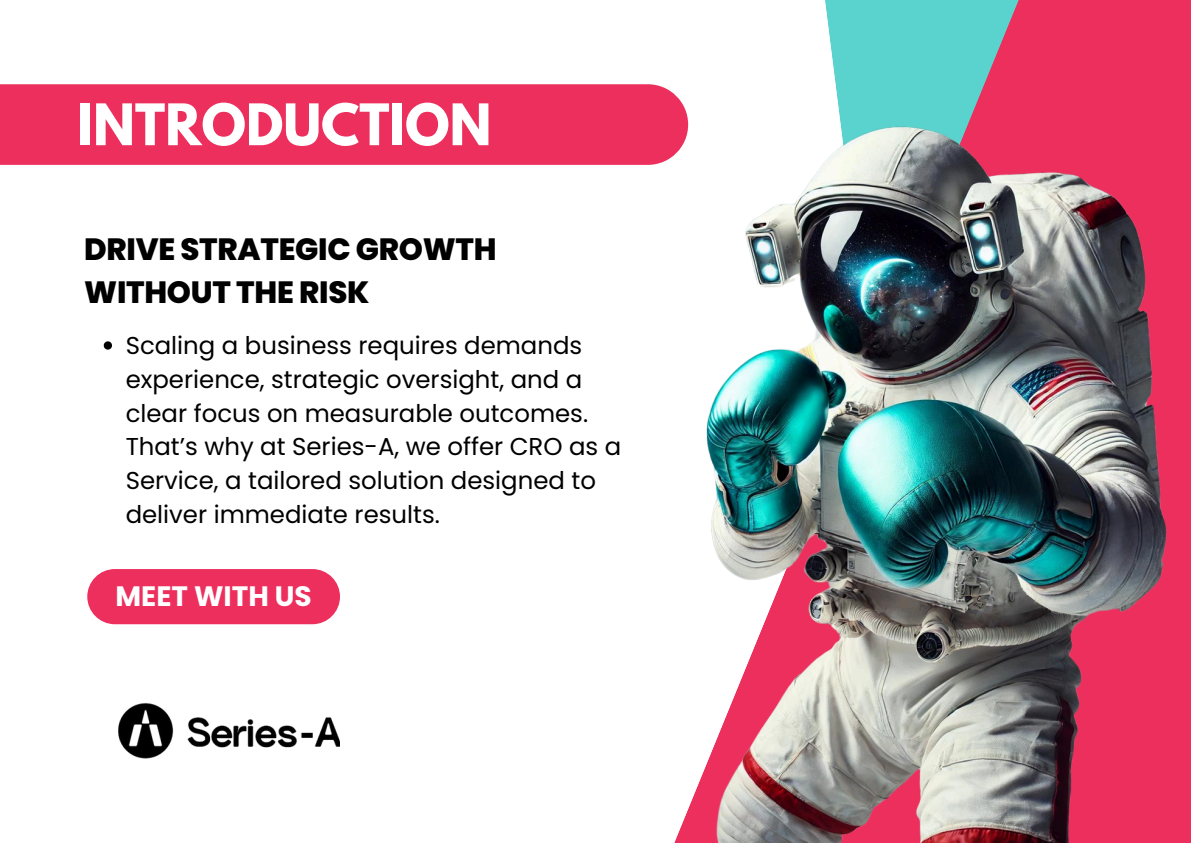
<style>
.page{position:relative;width:1191px;height:843px;background:#fff}
.page>*{position:absolute;margin:0;border:0;box-sizing:border-box;transform-origin:0 0}
.t1{font:700 50.7px "League Spartan";color:#fff}
.t2{font:800 30.7px/42.7px "Poppins";letter-spacing:-.01em;color:#000}
.t3{font:700 28px "Poppins";color:#fff}
.t4{font:24.4px/33.8px "Poppins";color:#000}
</style>
<div class="page">
<div style="left:0;top:84px;width:642px;height:81px;background:#ed2f5d"></div>
<svg style="left:642px;top:0;width:548px;height:842px"></svg>
<img style="left:673px;top:101px;width:498px;height:741px">
<img style="left:118px;top:703px;width:222px;height:56px">
<svg style="left:104px;top:341px;width:8px;height:8px"></svg>
<div style="left:87px;top:569px;width:253px;height:55px;background:#ed2f5d;border-radius:28px"></div>
<p class="t1" style="left:77px;top:99px;width:415px">INTRODUCTION</p>
<p class="t2" style="left:84px;top:227px;width:414px">DRIVE STRATEGIC GROWTH<br>WITHOUT THE RISK</p>
<h2 class="t4" style="left:126px;top:328px;width:497px">Scaling a business requires demands experience, strategic oversight, and a clear focus on measurable outcomes.<br>That’s why at Series-A, we offer CRO as a Service, a tailored solution designed to deliver immediate results.</h2>
<p class="t3" style="left:115px;top:576px;width:198px">MEET WITH US</p>
</div>
